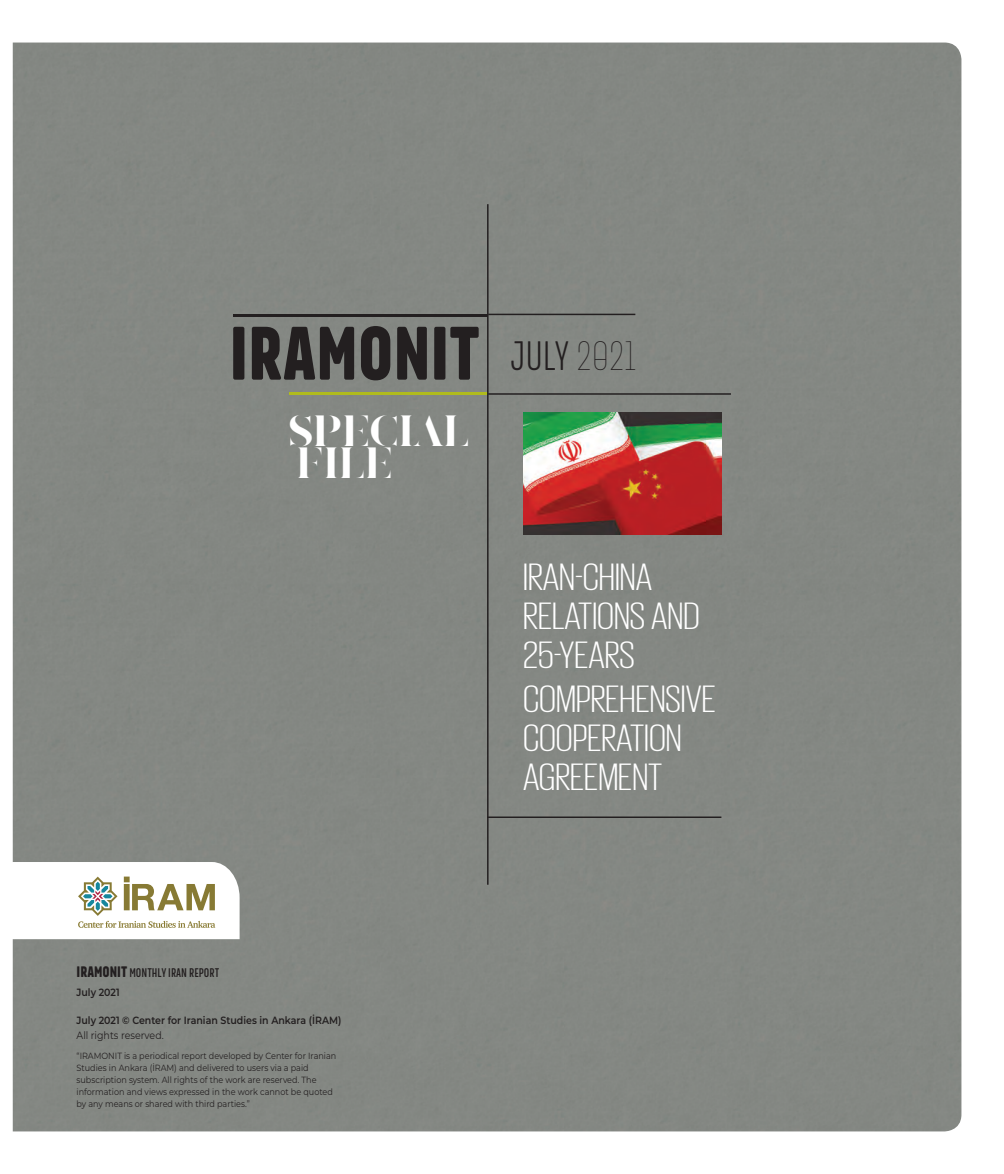
<style>
.page{position:relative;width:1004px;height:1174px;background:#fff}
.page>*{position:absolute;margin:0;border:0;box-sizing:border-box;transform-origin:0 0}
.t1{font:900 74.4px "Merlod Norme";color:#231f20}
.t2{font:700 43.65px/32px "Ravensara Antiqua Stencil";color:#fff}
.t3{font:300 40.5px "Merlod Norme";color:#231f20}
.t4{font:300 39px/39px "Giorgio Sans";color:#fff;scale:1.21 1}
.t5{font:600 12.3px "Merlod Norme";color:#231f20}
.t6{font:600 10.5px "Montserrat";color:#231f20;scale:.9 1}
.t7{font:10.5px "Montserrat";color:#231f20;scale:.9 1}
.t8{font:9px/12px "Montserrat";color:#231f20;scale:.9 1}
.s1{font-weight:100}
.s2{font-weight:900;font-size:15px}
</style>
<div class="page">
<div style="left:13px;top:43px;width:948px;height:1088px;background:#848783"></div>
<img style="left:523px;top:412px;width:198px;height:122px">
<hr style="left:487px;top:816px;width:234px;height:2px;background:#231f20">
<hr style="left:233px;top:314px;width:255px;height:3px;background:#231f20">
<hr style="left:290px;top:392px;width:198px;height:3px;background:#b0bb1d">
<hr style="left:488px;top:314px;width:147px;height:1px;background:#231f20">
<hr style="left:488px;top:393px;width:243px;height:2px;background:#231f20">
<hr style="left:487px;top:204px;width:1px;height:680px;background:#231f20">
<svg style="left:13px;top:862px;width:226px;height:77px"></svg>
<h1 class="t1" style="left:229px;top:305px;width:252px">IRAMONIT</h1>
<h2 class="t2" style="left:288px;top:416px;width:183px">SPECIAL<br>FILE</h2>
<h3 class="t3" style="left:509px;top:330px;width:129px">JULY <span class="s1">2021</span></h3>
<h3 class="t4" style="left:523px;top:557px;width:147px">IRAN-CHINA<br>RELATIONS AND<br>25-YEARS</h3>
<h3 class="t4" style="left:523px;top:678px;width:160px">COMPREHENSIVE<br>COOPERATION<br>AGREEMENT</h3>
<h3 class="t5" style="left:77px;top:964px;width:144px"><span class="s2">IRAMONIT</span> MONTHLY IRAN REPORT</h3>
<p class="t6" style="left:77px;top:984px;width:49px">July 2021</p>
<p class="t6" style="left:77px;top:1012px;width:296px">July 2021 © Center for Iranian Studies in Ankara (İRAM)</p>
<p class="t7" style="left:77px;top:1027px;width:98px">All rights reserved.</p>
<p class="t8" style="left:77px;top:1049px;width:290px">“IRAMONIT is a periodical report developed by Center for Iranian Studies in Ankara (İRAM) and delivered to users via a paid subscription system. All rights of the work are reserved. The information and views expressed in the work cannot be quoted by any means or shared with third parties.”</p>
</div>
